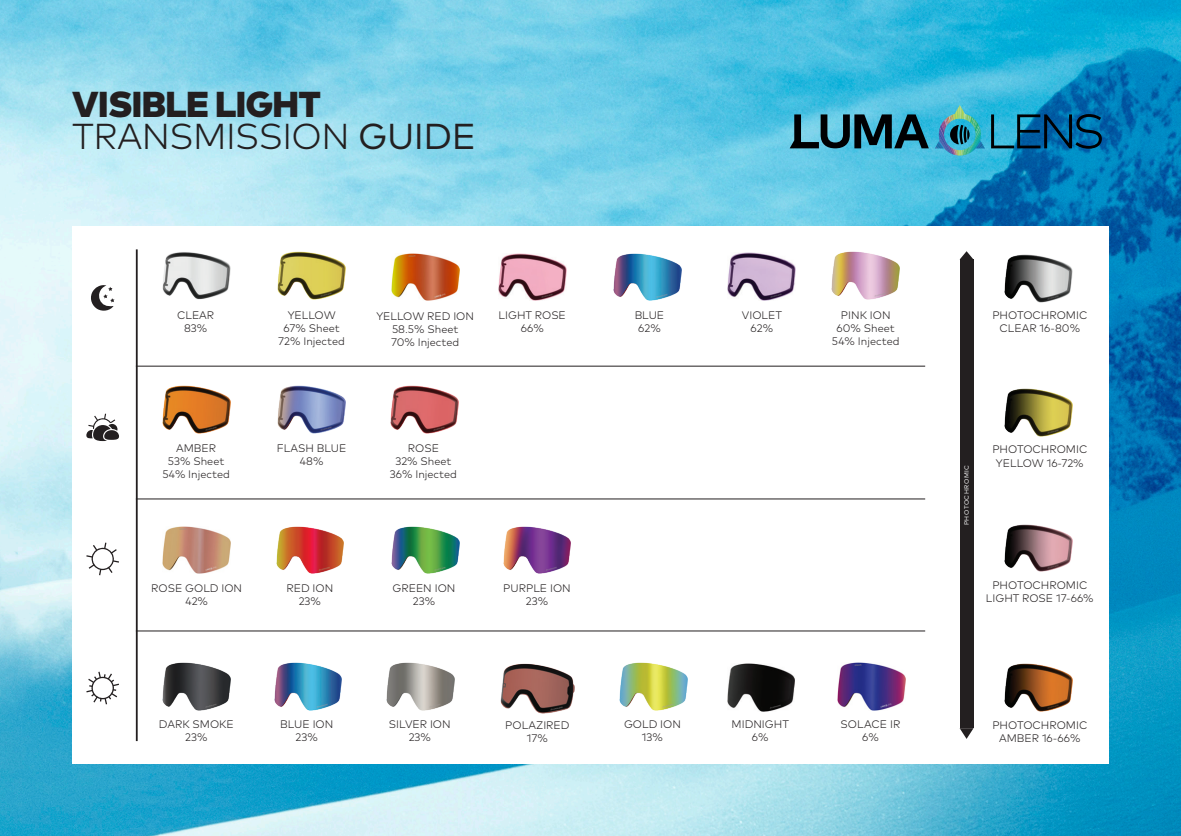
<style>
.page{position:relative;width:1181px;height:836px;background:#fff}
.page>*{position:absolute;margin:0;border:0;box-sizing:border-box;transform-origin:0 0}
.t1{font:900 36px/32px "Mark Pro";letter-spacing:-.015em;color:#231f20}
.t2{font:300 10.8px/13px "Mark Pro";color:#231f20;text-align:center}
.invisible_label{font:6.2px "Mark Pro";letter-spacing:.08em;color:#fff}
.s1{font-weight:300}
.s2{font-weight:400}
</style>
<div class="page">
<img style="left:0;top:0;width:1181px;height:835px">
<div style="left:72px;top:226px;width:1037px;height:537px;background:#fff"></div>
<svg style="left:991px;top:114px;width:111px;height:35px;background:#0b618c"></svg>
<svg style="left:789px;top:114px;width:140px;height:34px;background:#306c7d"></svg>
<img style="left:935px;top:105px;width:50px;height:50px">
<svg style="left:91px;top:285px;width:23px;height:26px"></svg>
<hr style="left:136px;top:249px;width:2px;height:491px;background:#231f20">
<svg style="left:86px;top:671px;width:33px;height:33px"></svg>
<svg style="left:86px;top:542px;width:33px;height:33px"></svg>
<svg style="left:86px;top:413px;width:33px;height:28px"></svg>
<hr style="left:136px;top:365px;width:789px;height:1px;background:#231f20">
<hr style="left:136px;top:498px;width:789px;height:1px;background:#231f20">
<hr style="left:136px;top:630px;width:789px;height:1px;background:#231f20">
<img style="left:278px;top:251px;width:68px;height:48px">
<img style="left:278px;top:386px;width:68px;height:47px">
<img style="left:391px;top:526px;width:68px;height:47px">
<img style="left:274px;top:662px;width:68px;height:47px">
<img style="left:614px;top:253px;width:68px;height:48px">
<img style="left:620px;top:662px;width:68px;height:47px">
<img style="left:728px;top:252px;width:68px;height:48px">
<img style="left:832px;top:252px;width:68px;height:47px">
<img style="left:391px;top:253px;width:68px;height:48px">
<img style="left:162px;top:252px;width:68px;height:47px">
<img style="left:162px;top:386px;width:68px;height:47px">
<img style="left:276px;top:526px;width:68px;height:47px">
<img style="left:163px;top:526px;width:68px;height:47px">
<img style="left:162px;top:662px;width:68px;height:47px">
<img style="left:498px;top:253px;width:68px;height:48px">
<img style="left:390px;top:386px;width:68px;height:47px">
<img style="left:503px;top:526px;width:68px;height:47px">
<img style="left:387px;top:662px;width:68px;height:47px">
<img style="left:727px;top:663px;width:68px;height:47px">
<img style="left:837px;top:662px;width:68px;height:47px">
<img style="left:1004px;top:663px;width:68px;height:48px">
<img style="left:1004px;top:524px;width:68px;height:47px">
<img style="left:1004px;top:388px;width:68px;height:48px">
<img style="left:1004px;top:254px;width:68px;height:48px">
<div style="left:959px;top:259px;width:14px;height:469px;background:#231f20"></div>
<svg style="left:960px;top:251px;width:13px;height:8px"></svg>
<svg style="left:959px;top:727px;width:14px;height:11px"></svg>
<img style="left:501px;top:663px;width:73px;height:49px">
<p class="t1" style="left:72px;top:85px;width:405px">VISIBLE LIGHT<br><span class="s1">TRANSMISSION</span> <span class="s2">GUIDE</span></p>
<p class="t2" style="left:177px;top:308px;width:39px">CLEAR</p>
<p class="t2" style="left:184px;top:321px;width:25px">83%</p>
<p class="t2" style="left:288px;top:308px;width:49px">YELLOW</p>
<p class="t2" style="left:278px;top:321px;width:68px">67% Sheet<br>72% Injected</p>
<p class="t2" style="left:376px;top:308px;width:99px">YELLOW RED ION</p>
<p class="t2" style="left:391px;top:321px;width:70px;text-align:left">58.5% Sheet<br>70% Injected</p>
<p class="t2" style="left:499px;top:307px;width:69px">LIGHT ROSE</p>
<p class="t2" style="left:521px;top:320px;width:25px">66%</p>
<p class="t2" style="left:635px;top:307px;width:31px">BLUE</p>
<p class="t2" style="left:638px;top:321px;width:24px">62%</p>
<p class="t2" style="left:742px;top:308px;width:42px">VIOLET</p>
<p class="t2" style="left:750px;top:321px;width:24px">62%</p>
<p class="t2" style="left:837px;top:307px;width:60px">PINK ION<br>60% Sheet</p>
<p class="t2" style="left:832px;top:333px;width:69px">54% Injected</p>
<p class="t2" style="left:992px;top:308px;width:96px">PHOTOCHROMIC<br>CLEAR 16-80%</p>
<p class="t2" style="left:168px;top:441px;width:58px">AMBER<br>53% Sheet</p>
<p class="t2" style="left:162px;top:467px;width:69px">54% Injected</p>
<p class="t2" style="left:277px;top:441px;width:71px">FLASH BLUE</p>
<p class="t2" style="left:300px;top:454px;width:25px">48%</p>
<p class="t2" style="left:395px;top:441px;width:58px">ROSE<br>32% Sheet</p>
<p class="t2" style="left:390px;top:467px;width:69px">36% Injected</p>
<p class="invisible_label" style="left:962px;top:525px;width:62px;rotate:-90deg">PHOTOCHROMIC</p>
<p class="t2" style="left:992px;top:442px;width:96px">PHOTOCHROMIC<br>YELLOW 16-72%</p>
<p class="t2" style="left:151px;top:580px;width:92px">ROSE GOLD ION</p>
<p class="t2" style="left:185px;top:593px;width:24px">42%</p>
<p class="t2" style="left:286px;top:580px;width:48px">RED ION</p>
<p class="t2" style="left:299px;top:593px;width:24px">23%</p>
<p class="t2" style="left:392px;top:580px;width:64px">GREEN ION</p>
<p class="t2" style="left:413px;top:593px;width:24px">23%</p>
<p class="t2" style="left:503px;top:580px;width:69px">PURPLE ION</p>
<p class="t2" style="left:526px;top:593px;width:24px">23%</p>
<p class="t2" style="left:986px;top:577px;width:109px">PHOTOCHROMIC<br>LIGHT ROSE 17-66%</p>
<p class="t2" style="left:159px;top:716px;width:77px">DARK SMOKE</p>
<p class="t2" style="left:185px;top:729px;width:24px">23%</p>
<p class="t2" style="left:280px;top:716px;width:55px">BLUE ION</p>
<p class="t2" style="left:296px;top:729px;width:24px">23%</p>
<p class="t2" style="left:389px;top:716px;width:63px">SILVER ION</p>
<p class="t2" style="left:409px;top:729px;width:24px">23%</p>
<p class="t2" style="left:505px;top:717px;width:66px">POLAZIRED</p>
<p class="t2" style="left:527px;top:730px;width:23px">17%</p>
<p class="t2" style="left:624px;top:716px;width:58px">GOLD ION</p>
<p class="t2" style="left:642px;top:729px;width:23px">13%</p>
<p class="t2" style="left:731px;top:716px;width:59px">MIDNIGHT</p>
<p class="t2" style="left:752px;top:729px;width:18px">6%</p>
<p class="t2" style="left:840px;top:716px;width:61px">SOLACE IR</p>
<p class="t2" style="left:862px;top:729px;width:18px">6%</p>
<p class="t2" style="left:992px;top:717px;width:96px">PHOTOCHROMIC<br>AMBER 16-66%</p>
</div>
